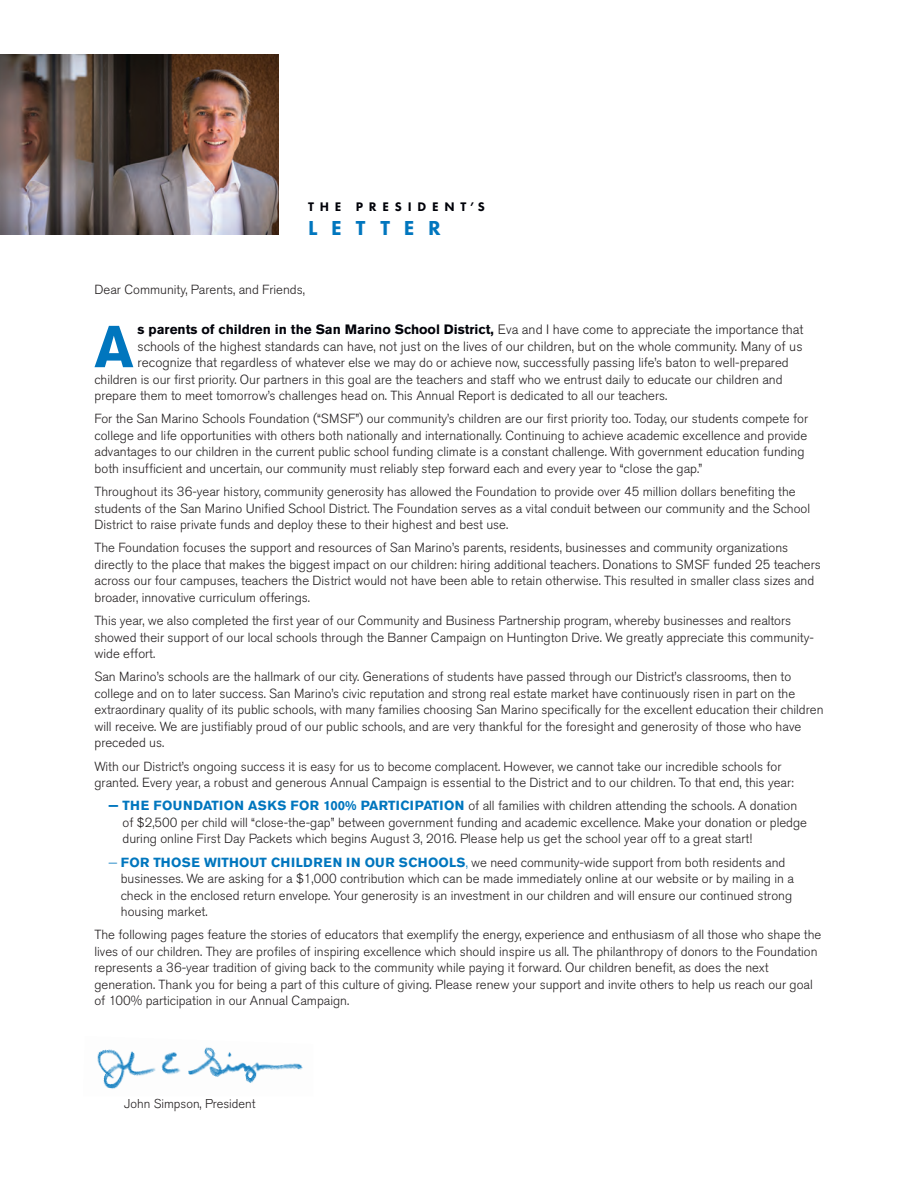
<style>
.page{position:relative;width:918px;height:1188px;background:#fff}
.page>*{position:absolute;margin:0;border:0;box-sizing:border-box;transform-origin:0 0}
.t1{font:700 58.5px "Akzidenz Grotesk Std";color:#0076be;scale:.94 1}
.t2{font:800 21px "Futura PT";letter-spacing:.66em;color:#0076be}
.t3{font:300 13.5px/16.5px "Akzidenz Grotesk Std";color:#231f20}
.t4{font:300 13.2px/16.5px "Akzidenz Grotesk Std";color:#231f20}
.t5{font:800 12.9px "Futura PT";letter-spacing:.45em;color:#010209}
.t6{font:300 12.75px "Akzidenz Grotesk Std";color:#231f20}
.s1{font-weight:700;color:#010209}
.s2{font-size:13.5px}
.s3{font-weight:700;color:#0076be}
.s4{color:#0076be}
</style>
<div class="page">
<img style="left:0;top:54px;width:278px;height:181px">
<img style="left:97px;top:1047px;width:206px;height:42px">
<p class="t5" style="left:308px;top:198px;width:178px">THE PRESIDENT’S</p>
<p class="t2" style="left:308px;top:215px;width:134px">LETTER</p>
<p class="t4" style="left:94px;top:282px;width:212px">Dear Community, Parents, and Friends,</p>
<p class="t1" style="left:95px;top:313px;width:43px">A</p>
<p class="t3" style="left:138px;top:322px;width:667px"><span class="s1">s parents of children in the San Marino School District,</span> Eva and I have come to appreciate the importance that schools of the highest standards can have, not just on the lives of our children, but on the whole community. Many of us</p>
<p class="t4" style="left:94px;top:355px;width:696px;text-indent:43px"><span class="s2">recognize that</span> regardless of whatever else we may do or achieve now, successfully passing life’s baton to well-prepared children is our first priority. Our partners in this goal are the teachers and staff who we entrust daily to educate our children and prepare them to meet tomorrow’s challenges head on. This Annual Report is dedicated to all our teachers.</p>
<p class="t4" style="left:94px;top:411px;width:715px">For the San Marino Schools Foundation (“SMSF”) our community’s children are our first priority too. Today, our students compete for college and life opportunities with others both nationally and internationally. Continuing to achieve academic excellence and provide advantages to our children in the current public school funding climate is a constant challenge. With government education funding both insufficient and uncertain, our community must reliably step forward each and every year to “close the gap.”</p>
<p class="t4" style="left:94px;top:484px;width:717px">Throughout its 36-year history, community generosity has allowed the Foundation to provide over 45 million dollars benefiting the students of the San Marino Unified School District. The Foundation serves as a vital conduit between our community and the School<br>District to raise private funds and deploy these to their highest and best use.</p>
<p class="t4" style="left:94px;top:540px;width:728px">The Foundation focuses the support and resources of San Marino’s parents, residents, businesses and community organizations directly to the place that makes the biggest impact on our children: hiring additional teachers. Donations to SMSF funded 25 teachers across our four campuses, teachers the District would not have been able to retain otherwise. This resulted in smaller class sizes and broader, innovative curriculum offerings.</p>
<p class="t4" style="left:94px;top:613px;width:721px">This year, we also completed the first year of our Community and Business Partnership program, whereby businesses and realtors showed their support of our local schools through the Banner Campaign on Huntington Drive. We greatly appreciate this community&shy;wide effort.</p>
<p class="t4" style="left:94px;top:669px;width:731px">San Marino’s schools are the hallmark of our city. Generations of students have passed through our District’s classrooms, then to college and on to later success. San Marino’s civic reputation and strong real estate market have continuously risen in part on the extraordinary quality of its public schools, with many families choosing San Marino specifically for the excellent education their children will receive. We are justifiably proud of our public schools, and are very thankful for the foresight and generosity of those who have preceded us.</p>
<p class="t4" style="left:94px;top:758px;width:701px">With our District’s ongoing success it is easy for us to become complacent. However, we cannot take our incredible schools for granted. Every year, a robust and generous Annual Campaign is essential to the District and to our children. To that end, this year:</p>
<p class="t4" style="left:123px;top:798px;width:686px;text-indent:-15px"><span class="s3">– THE FOUNDATION ASKS FOR 100% PARTICIPATION</span> of all families with children attending the schools. A donation of $2,500 per child will “close-the-gap” between government funding and academic excellence. Make your donation or pledge during online First Day Packets which begins August 3, 2016. Please help us get the school year off to a great start!</p>
<p class="t4" style="left:121px;top:854px;width:675px;text-indent:-13px"><span class="s4">–</span> <span class="s3">FOR THOSE WITHOUT CHILDREN IN OUR SCHOOLS</span><span class="s4">,</span> we need community-wide support from both residents and businesses. We are asking for a $1,000 contribution which can be made immediately online at our website or by mailing in a check in the enclosed return envelope. Your generosity is an investment in our children and will ensure our continued strong housing market.</p>
<p class="t4" style="left:94px;top:927px;width:728px">The following pages feature the stories of educators that exemplify the energy, experience and enthusiasm of all those who shape the lives of our children. They are profiles of inspiring excellence which should inspire us all. The philanthropy of donors to the Foundation represents a 36-year tradition of giving back to the community while paying it forward. Our children benefit, as does the next generation. Thank you for being a part of this culture of giving. Please renew your support and invite others to help us reach our goal of 100% participation in our Annual Campaign.</p>
<p class="t6" style="left:124px;top:1097px;width:133px">John Simpson, President</p>
</div>
